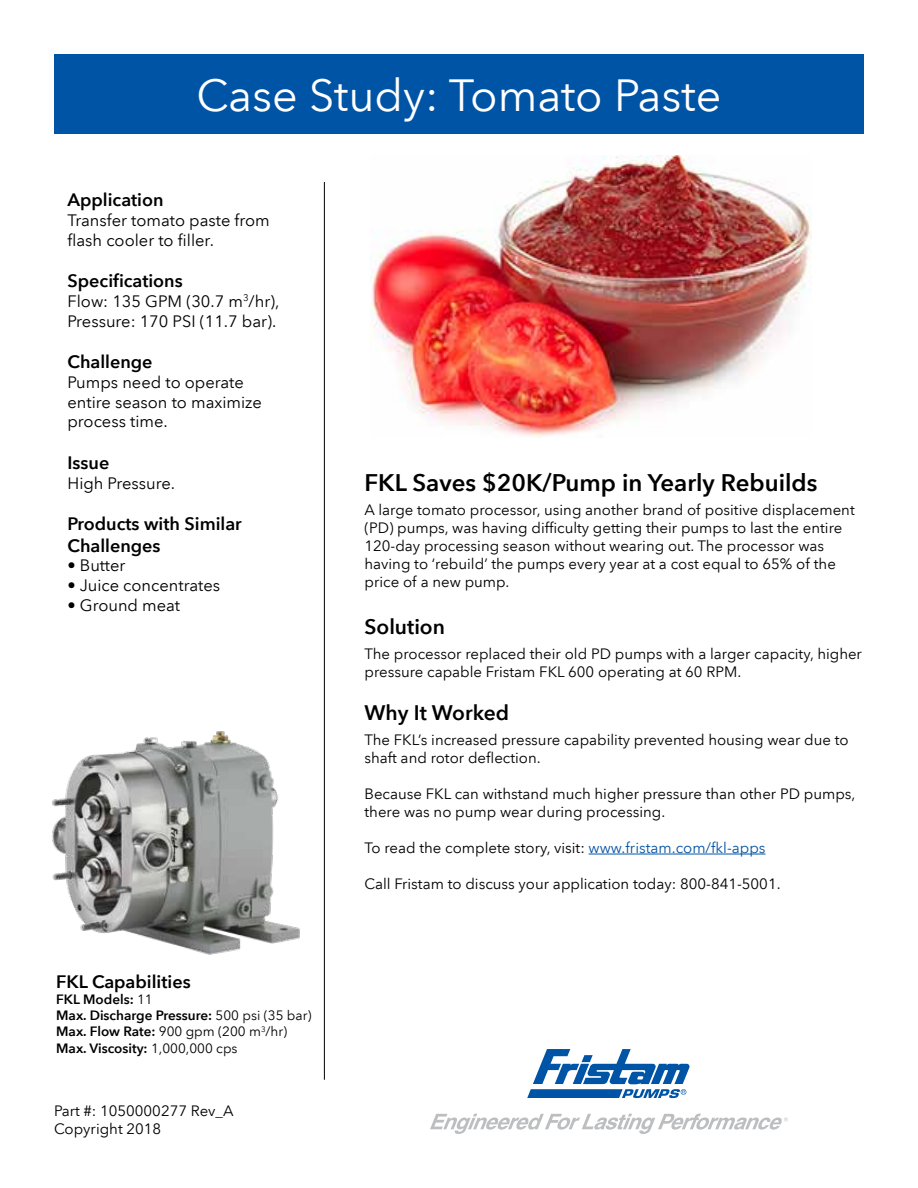
<style>
.page{position:relative;width:918px;height:1188px;background:#fff}
.page>*{position:absolute;margin:0;border:0;box-sizing:border-box;transform-origin:0 0}
.t1{font:45px "Avenir Next LT Pro";color:#fff}
.t2{font:600 24px "Avenir Next LT Pro";color:#000}
.t3{font:600 21px "Avenir Next LT Pro";color:#000}
.t4{font:600 18px/21.6px "Avenir Next LT Pro";color:#000}
.t5{font:16.5px/19.8px "Avenir Next LT Pro";color:#000}
.t6{font:15px/18px "Avenir Next LT Pro";color:#000}
.t7{font:600 13.5px/16.2px "Avenir Next LT Pro";color:#000}
.s1{font-weight:400}
.s2{color:#0555a5}
</style>
<div class="page">
<div style="left:54px;top:54px;width:810px;height:80px;background:#0054a6"></div>
<img style="left:52px;top:731px;width:248px;height:224px">
<hr style="left:589px;top:854px;width:177px;height:1px;background:#0555a5">
<img style="left:370px;top:156px;width:441px;height:281px">
<svg style="left:527px;top:1049px;width:163px;height:49px"></svg>
<svg style="left:430px;top:1114px;width:358px;height:20px"></svg>
<hr style="left:324px;top:182px;width:1px;height:898px;background:#000">
<h1 class="t1" style="left:197px;top:68px;width:526px">Case Study: Tomato Paste</h1>
<p class="t4" style="left:68px;top:189px;width:98px">Application</p>
<p class="t5" style="left:68px;top:210px;width:204px">Transfer tomato paste from flash cooler to filler.</p>
<p class="t4" style="left:68px;top:270px;width:117px">Specifications</p>
<p class="t5" style="left:67px;top:291px;width:214px">Flow: 135 GPM (30.7 m<sup>3</sup>/hr),<br>Pressure: 170 PSI (11.7 bar).</p>
<p class="t4" style="left:68px;top:351px;width:87px">Challenge</p>
<p class="t5" style="left:68px;top:372px;width:196px">Pumps need to operate entire season to maximize process time.</p>
<p class="t4" style="left:68px;top:452px;width:43px">Issue</p>
<p class="t5" style="left:68px;top:473px;width:109px">High Pressure.</p>
<p class="t4" style="left:68px;top:513px;width:176px">Products with Similar<br>Challenges</p>
<p class="t5" style="left:68px;top:556px;width:60px">• Butter</p>
<p class="t5" style="left:68px;top:576px;width:154px">• Juice concentrates</p>
<p class="t5" style="left:68px;top:595px;width:114px">• Ground meat</p>
<p class="t4" style="left:56px;top:971px;width:136px">FKL Capabilities</p>
<p class="t7" style="left:56px;top:991px;width:257px">FKL Models: <span class="s1">11<br></span>Max. Discharge Pressure: <span class="s1">500 psi (35 bar)<br></span>Max. Flow Rate: <span class="s1">900 gpm (200 m</span><sup>3</sup><span class="s1">/hr)<br></span>Max. Viscosity: <span class="s1">1,000,000 cps</span></p>
<p class="t6" style="left:54px;top:1102px;width:181px">Part #: 1050000277 Rev_A<br>Copyright 2018</p>
<h2 class="t2" style="left:364px;top:468px;width:454px">FKL Saves $20K/Pump in Yearly Rebuilds</h2>
<p class="t6" style="left:364px;top:501px;width:492px">A large tomato processor, using another brand of positive displacement (PD) pumps, was having difficulty getting their pumps to last the entire 120-day processing season without wearing out. The processor was having to ‘rebuild’ the pumps every year at a cost equal to 65% of the price of a new pump.</p>
<h3 class="t3" style="left:364px;top:614px;width:82px">Solution</h3>
<p class="t6" style="left:364px;top:645px;width:499px">The processor replaced their old PD pumps with a larger capacity, higher pressure capable Fristam FKL 600 operating at 60 RPM.</p>
<h3 class="t3" style="left:364px;top:700px;width:146px">Why It Worked</h3>
<p class="t6" style="left:364px;top:731px;width:486px">The FKL’s increased pressure capability prevented housing wear due to shaft and rotor deflection.</p>
<p class="t6" style="left:364px;top:785px;width:492px">Because FKL can withstand much higher pressure than other PD pumps, there was no pump wear during processing.</p>
<p class="t6" style="left:364px;top:839px;width:403px">To read the complete story, visit: <span class="s2">www.fristam.com/fkl-apps</span></p>
<p class="t6" style="left:364px;top:875px;width:418px">Call Fristam to discuss your application today: 800-841-5001.</p>
</div>
